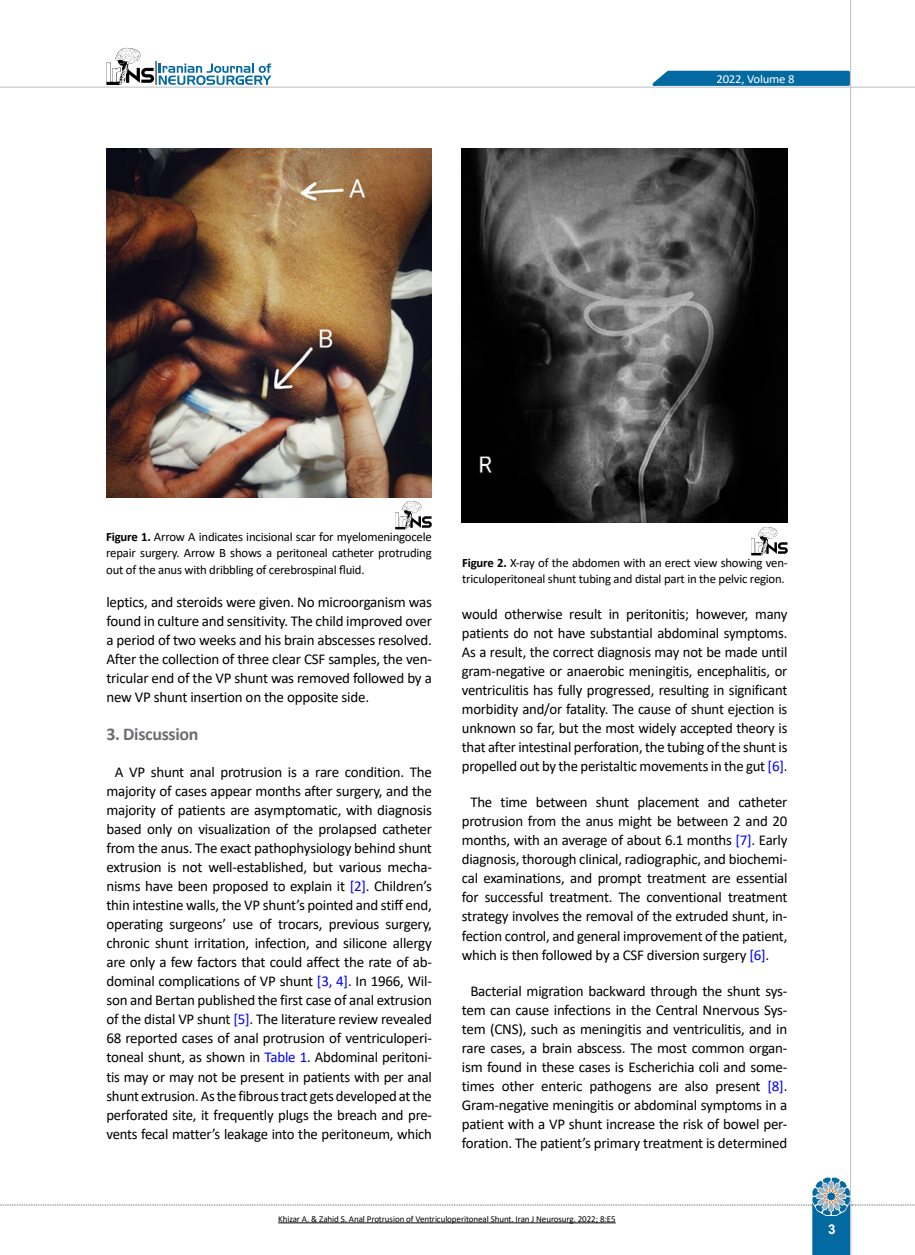
<style>
.page{position:relative;width:915px;height:1255px;background:#fff}
.page>*{position:absolute;margin:0;border:0;box-sizing:border-box;transform-origin:0 0}
.t1{font:700 18px "Calibri";letter-spacing:-.02em;color:#6d6e71}
.t2{font:15px/19px "Calibri";letter-spacing:-.015em;color:#000;text-align:justify}
.t3{font:700 13.5px "Arial";color:#fff}
.t4{font:12.75px/16.5px "Calibri";letter-spacing:-.015em;color:#000;text-align:justify}
.t5{font:12.15px "Calibri";letter-spacing:-.015em;color:#fff;scale:1.05 1}
.t6{font:9px "Calibri";letter-spacing:-.01em;color:#000}
.s1{font-weight:700}
.s2{color:#00f}
</style>
<div class="page">
<hr style="left:849px;top:0;width:1px;height:1254px;background:#c2c4c6">
<hr style="left:0;top:87px;width:914px;height:1px;background:#c2c4c6">
<svg style="left:645px;top:69px;width:206px;height:18px;background:#3888b3"></svg>
<svg style="left:106px;top:48px;width:165px;height:37px"></svg>
<svg style="left:0;top:1177px;width:915px;height:77px"></svg>
<img style="left:106px;top:149px;width:326px;height:348px">
<svg style="left:395px;top:501px;width:37px;height:28px"></svg>
<img style="left:461px;top:149px;width:326px;height:374px">
<svg style="left:751px;top:527px;width:36px;height:28px"></svg>
<hr style="left:278px;top:1222px;width:337px;height:1px;background:#000">
<p class="t5" style="left:716px;top:70px;width:76px">2022, Volume 8</p>
<p class="t4" style="left:106px;top:528px;width:327px"><span class="s1">Figure 1.</span> Arrow A indicates incisional scar for myelomeningocele repair surgery. Arrow B shows a peritoneal catheter protruding out of the anus with dribbling of cerebrospinal fluid.</p>
<p class="t2" style="left:106px;top:591px;width:327px">leptics, and steroids were given. No microorganism was found in culture and sensitivity. The child improved over a period of two weeks and his brain abscesses resolved.<br>After the collection of three clear CSF samples, the ven&shy;tricular end of the VP shunt was removed followed by a new VP shunt insertion on the opposite side.</p>
<p class="t1" style="left:106px;top:721px;width:93px">3. Discussion</p>
<p class="t2" style="left:106px;top:761px;width:327px;text-align:center">A VP shunt anal protrusion is a rare condition. The majority of cases appear months after surgery, and the majority of patients are asymptomatic, with diagnosis based only on visualization of the prolapsed catheter from the anus. The exact pathophysiology behind shunt extrusion is not well-established, but various mecha&shy;nisms have been proposed to explain it <span class="s2">[2]</span>. Children’s thin intestine walls, the VP shunt’s pointed and stiff end, operating surgeons’ use of trocars, previous surgery, chronic shunt irritation, infection, and silicone allergy are only a few factors that could affect the rate of ab&shy;dominal complications of VP shunt <span class="s2">[3, 4]</span>. In 1966, Wil&shy;son and Bertan published the first case of anal extrusion of the distal VP shunt <span class="s2">[5]</span>. The literature review revealed 68 reported cases of anal protrusion of ventriculoperi&shy;toneal shunt, as shown in <span class="s2">Table 1</span>. Abdominal peritoni&shy;tis may or may not be present in patients with per anal shunt extrusion. As the fibrous tract gets developed at the perforated site, it frequently plugs the breach and pre&shy;vents fecal matter’s leakage into the peritoneum, which</p>
<p class="t4" style="left:462px;top:554px;width:327px"><span class="s1">Figure 2.</span> X-ray of the abdomen with an erect view showing ven&shy;triculoperitoneal shunt tubing and distal part in the pelvic region.</p>
<p class="t2" style="left:461px;top:603px;width:327px">would otherwise result in peritonitis; however, many patients do not have substantial abdominal symptoms.<br>As a result, the correct diagnosis may not be made until gram-negative or anaerobic meningitis, encephalitis, or ventriculitis has fully progressed, resulting in significant morbidity and/or fatality. The cause of shunt ejection is unknown so far, but the most widely accepted theory is that after intestinal perforation, the tubing of the shunt is propelled out by the peristaltic movements in the gut <span class="s2">[6]</span>.</p>
<p class="t2" style="left:461px;top:792px;width:327px;text-indent:9px">The time between shunt placement and catheter protrusion from the anus might be between 2 and 20 months, with an average of about 6.1 months <span class="s2">[7]</span>. Early diagnosis, thorough clinical, radiographic, and biochemi&shy;cal examinations, and prompt treatment are essential for successful treatment. The conventional treatment strategy involves the removal of the extruded shunt, in&shy;fection control, and general improvement of the patient, which is then followed by a CSF diversion surgery <span class="s2">[6]</span>.</p>
<p class="t2" style="left:461px;top:980px;width:327px;text-align:center">Bacterial migration backward through the shunt sys&shy;tem can cause infections in the Central Nnervous Sys&shy;tem (CNS), such as meningitis and ventriculitis, and in rare cases, a brain abscess. The most common organ&shy;ism found in these cases is Escherichia coli and some&shy;times other enteric pathogens are also present <span class="s2">[8]</span>.<br>Gram-negative meningitis or abdominal symptoms in a patient with a VP shunt increase the risk of bowel per&shy;foration. The patient’s primary treatment is determined</p>
<p class="t6" style="left:278px;top:1212px;width:339px">Khizar A. &amp; Zahid S. Anal Protrusion of Ventriculoperitoneal Shunt. Iran J Neurosurg. 2022; 8:E5</p>
<p class="t3" style="left:827px;top:1219px;width:9px">3</p>
</div>
